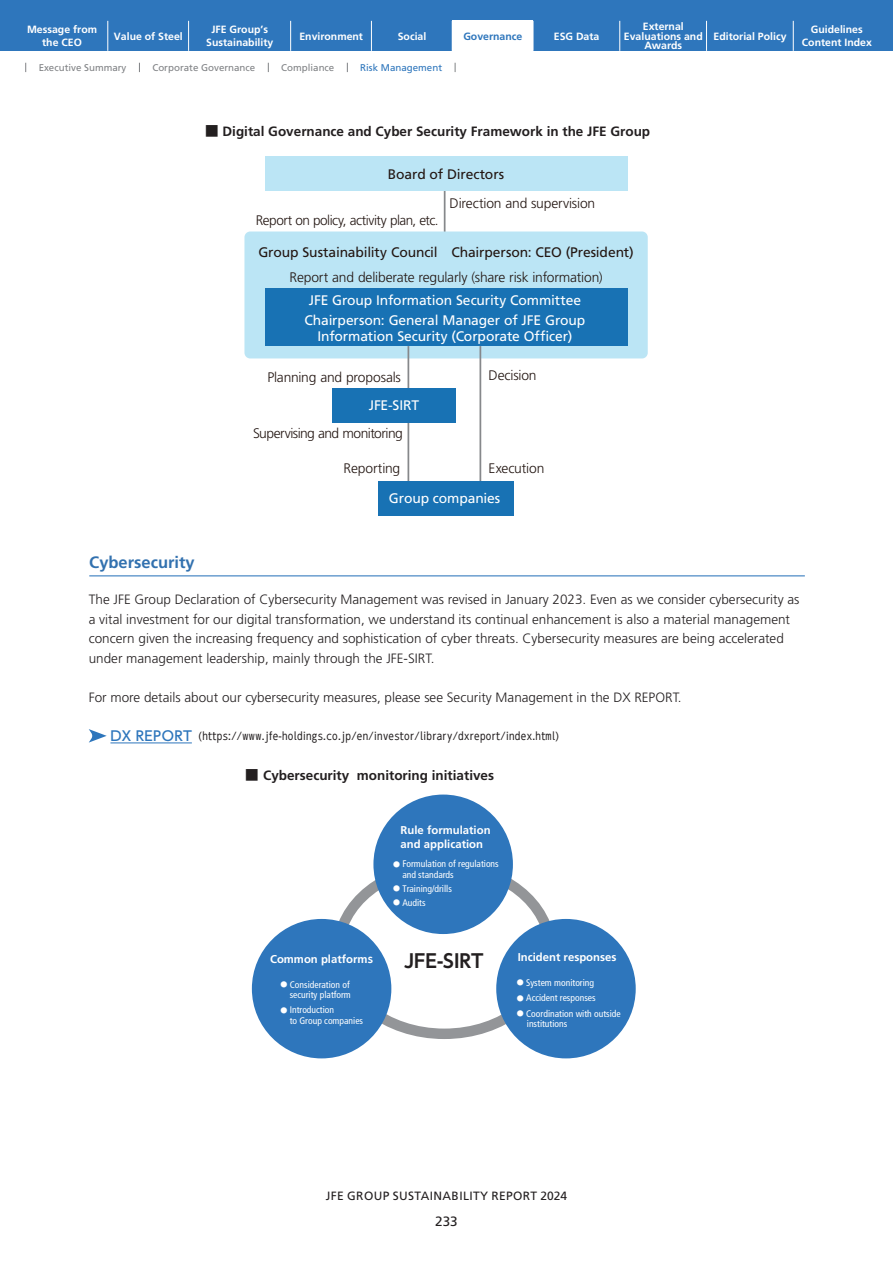
<style>
.page{position:relative;width:893px;height:1263px;background:#fff}
.page>*{position:absolute;margin:0;border:0;box-sizing:border-box;transform-origin:0 0}
.t1{font:700 18.6px "UD Shin Go NT Pro De";color:#231f20}
.t2{font:700 16.5px "Frutiger";color:#3271af}
.t3{font:13.8px/19.5px "Frutiger";letter-spacing:-.01em;color:#fff}
.t4{font:300 13.8px "Frutiger";letter-spacing:-.015em;color:#231612}
.t5{font:13.8px "Frutiger";letter-spacing:-.01em;color:#231612}
.t6{font:300 13.8px "Frutiger";letter-spacing:-.035em;color:#231612}
.t7{font:300 13.8px "Frutiger";letter-spacing:-.04em;color:#231612}
.t8{font:300 13.5px/19.5px "Frutiger";color:#231f20}
.t9{font:700 13.5px "Frutiger";color:#231f20}
.t10{font:13.5px "Frutiger";color:#231f20}
.t11{font:12px "Frutiger";letter-spacing:.03em;color:#231f20}
.t12{font:700 11.4px/14px "Frutiger";color:#fff}
.t13{font:700 10.5px/12.8px "Frutiger";color:#fff;text-align:center}
.t14{font:10.5px "UD Shin Go C Osiz Pr 6";letter-spacing:.03em;color:#231f20}
.t15{font:700 10.5px "Frutiger";color:#2e76bc}
.t16{font:9.75px "Frutiger";color:#808285}
.t17{font:9.75px "Frutiger";color:#2e76bc}
.t18{font:condensed 9.6px/10.5px "Frutiger";color:#fff}
.s1{font-family:"UD Shin Go Pro";font-weight:500}
.s2{font-family:"UD Shin Go Pro";font-weight:500;font-size:13.5px;color:#2e76bc}
.s3{font-family:"UD Shin Go NT Pro";font-weight:500;font-stretch:normal;font-size:6.9px}
.s4{font-family:"Koz Go Pr 6 N";font-weight:400}
.s5{font-family:"UD Shin Go NT Pro De";font-size:10.5px}
</style>
<div class="page">
<div style="left:0;top:0;width:893px;height:51px;background:#2e76bc"></div>
<hr style="left:108px;top:21px;width:1px;height:30px;background:#fff">
<hr style="left:188px;top:21px;width:1px;height:30px;background:#fff">
<hr style="left:290px;top:21px;width:1px;height:30px;background:#fff">
<hr style="left:371px;top:21px;width:1px;height:30px;background:#fff">
<hr style="left:533px;top:21px;width:1px;height:30px;background:#fff">
<hr style="left:619px;top:21px;width:1px;height:30px;background:#fff">
<hr style="left:706px;top:21px;width:1px;height:30px;background:#fff">
<hr style="left:793px;top:21px;width:1px;height:30px;background:#fff">
<div style="left:452px;top:21px;width:81px;height:30px;background:#fff"></div>
<hr style="left:444px;top:185px;width:1px;height:64px;background:#86888b">
<div style="left:265px;top:157px;width:362px;height:34px;background:#bbe5f5"></div>
<div style="left:244px;top:231px;width:404px;height:127px;background:#bbe5f5;border-radius:6px"></div>
<div style="left:265px;top:289px;width:362px;height:57px;background:#1872b4"></div>
<hr style="left:479px;top:346px;width:2px;height:143px;background:#86888b">
<hr style="left:407px;top:346px;width:2px;height:143px;background:#86888b">
<div style="left:378px;top:481px;width:136px;height:34px;background:#1872b4"></div>
<div style="left:332px;top:388px;width:124px;height:34px;background:#1872b4"></div>
<div style="left:333px;top:861px;width:222px;height:178px;border:10px solid #939598;border-radius:50%"></div>
<div style="left:373px;top:794px;width:140px;height:140px;background:#2e76bc;border-radius:50%"></div>
<div style="left:252px;top:919px;width:139px;height:139px;background:#2e76bc;border-radius:50%"></div>
<div style="left:496px;top:919px;width:140px;height:139px;background:#2e76bc;border-radius:50%"></div>
<hr style="left:89px;top:575px;width:716px;height:1px;background:#2e76bc">
<hr style="left:110px;top:742px;width:82px;height:1px;background:#2e76bc">
<svg style="left:89px;top:729px;width:18px;height:14px"></svg>
<p class="t13" style="left:114px;top:30px;width:70px">Value of Steel</p>
<p class="t13" style="left:206px;top:23px;width:69px">JFE Group’s<br>Sustainability</p>
<p class="t13" style="left:299px;top:30px;width:65px">Environment</p>
<p class="t13" style="left:554px;top:30px;width:47px">ESG Data</p>
<p class="t13" style="left:624px;top:22px;width:80px;line-height:9.6px">External<br>Evaluations and<br>Awards</p>
<p class="t13" style="left:714px;top:30px;width:74px">Editorial Policy</p>
<p class="t13" style="left:802px;top:23px;width:72px">Guidelines<br>Content Index</p>
<p class="t13" style="left:27px;top:23px;width:72px">Message from the CEO</p>
<p class="t13" style="left:398px;top:30px;width:30px">Social</p>
<p class="t15" style="left:463px;top:30px;width:60px">Governance</p>
<p class="t16" style="left:39px;top:62px;width:89px">Executive Summary</p>
<p class="t16" style="left:152px;top:62px;width:104px">Corporate Governance</p>
<p class="t16" style="left:281px;top:62px;width:55px">Compliance</p>
<p class="t17" style="left:360px;top:62px;width:83px">Risk Management</p>
<p class="t9" style="left:205px;top:123px;width:446px"><span class="s1">■</span> Digital Governance and Cyber Security Framework in the JFE Group</p>
<p class="t5" style="left:388px;top:166px;width:118px">Board of Directors</p>
<p class="t4" style="left:450px;top:195px;width:147px">Direction and supervision</p>
<p class="t6" style="left:256px;top:212px;width:184px">Report on policy, activity plan, etc.</p>
<p class="t5" style="left:258px;top:244px;width:377px">Group Sustainability Council Chairperson: CEO (President)</p>
<p class="t4" style="left:290px;top:270px;width:315px">Report and deliberate regularly (share risk information)</p>
<p class="t3" style="left:305px;top:291px;width:282px">JFE Group Information Security Committee<br>Chairperson: General Manager of JFE Group</p>
<p class="t3" style="left:317px;top:327px;width:256px">Information Security (Corporate Officer)</p>
<p class="t4" style="left:267px;top:369px;width:135px">Planning and proposals</p>
<p class="t4" style="left:489px;top:368px;width:50px">Decision</p>
<p class="t3" style="left:369px;top:396px;width:52px">JFE-SIRT</p>
<p class="t7" style="left:253px;top:426px;width:151px">Supervising and monitoring</p>
<p class="t4" style="left:344px;top:460px;width:58px">Reporting</p>
<p class="t4" style="left:489px;top:460px;width:57px">Execution</p>
<p class="t2" style="left:89px;top:552px;width:107px">Cybersecurity</p>
<p class="t3" style="left:389px;top:489px;width:113px">Group companies</p>
<p class="t8" style="left:89px;top:590px;width:712px">The JFE Group Declaration of Cybersecurity Management was revised in January 2023. Even as we consider cybersecurity as a vital investment for our digital transformation, we understand its continual enhancement is also a material management concern given the increasing frequency and sophistication of cyber threats. Cybersecurity measures are being accelerated under management leadership, mainly through the JFE-SIRT.</p>
<p class="t8" style="left:89px;top:687px;width:594px">For more details about our cybersecurity measures, please see Security Management in the DX REPORT.</p>
<p class="t14" style="left:110px;top:727px;width:450px"><span class="s2">DX REPORT</span>　(https://www.jfe-holdings.co.jp/en/investor/library/dxreport/index.html)</p>
<p class="t9" style="left:245px;top:767px;width:251px"><span class="s1">■</span> Cybersecurity monitoring initiatives</p>
<p class="t12" style="left:401px;top:823px;width:92px">Rule formulation and application</p>
<p class="t18" style="left:402px;top:859px;width:98px;text-indent:-9px"><span class="s3">●</span> Formulation of regulations and standards</p>
<p class="t18" style="left:393px;top:883px;width:60px"><span class="s3">●</span> Training/drills</p>
<p class="t18" style="left:393px;top:897px;width:34px"><span class="s3">●</span> Audits</p>
<h1 class="t1" style="left:404px;top:946px;width:81px">JFE-SIRT</h1>
<p class="t12" style="left:240px;top:952px;width:134px"><span class="s4">　　</span> Common platform<span class="s5">s</span></p>
<p class="t12" style="left:518px;top:950px;width:100px">Incident responses</p>
<p class="t18" style="left:280px;top:979px;width:72px;text-align:right"><span class="s3">●</span> Consideration of security platform</p>
<p class="t18" style="left:290px;top:1005px;width:75px;text-indent:-9px"><span class="s3">●</span> Introduction<br>to Group companies</p>
<p class="t18" style="left:517px;top:977px;width:79px"><span class="s3">●</span> System monitoring</p>
<p class="t18" style="left:517px;top:993px;width:80px"><span class="s3">●</span> Accident responses</p>
<p class="t18" style="left:527px;top:1008px;width:95px;text-indent:-10px"><span class="s3">●</span> Coordination with outside institutions</p>
<p class="t11" style="left:326px;top:1188px;width:243px">JFE GROUP SUSTAINABILITY REPORT 2024</p>
<p class="t10" style="left:435px;top:1214px;width:24px">233</p>
</div>
